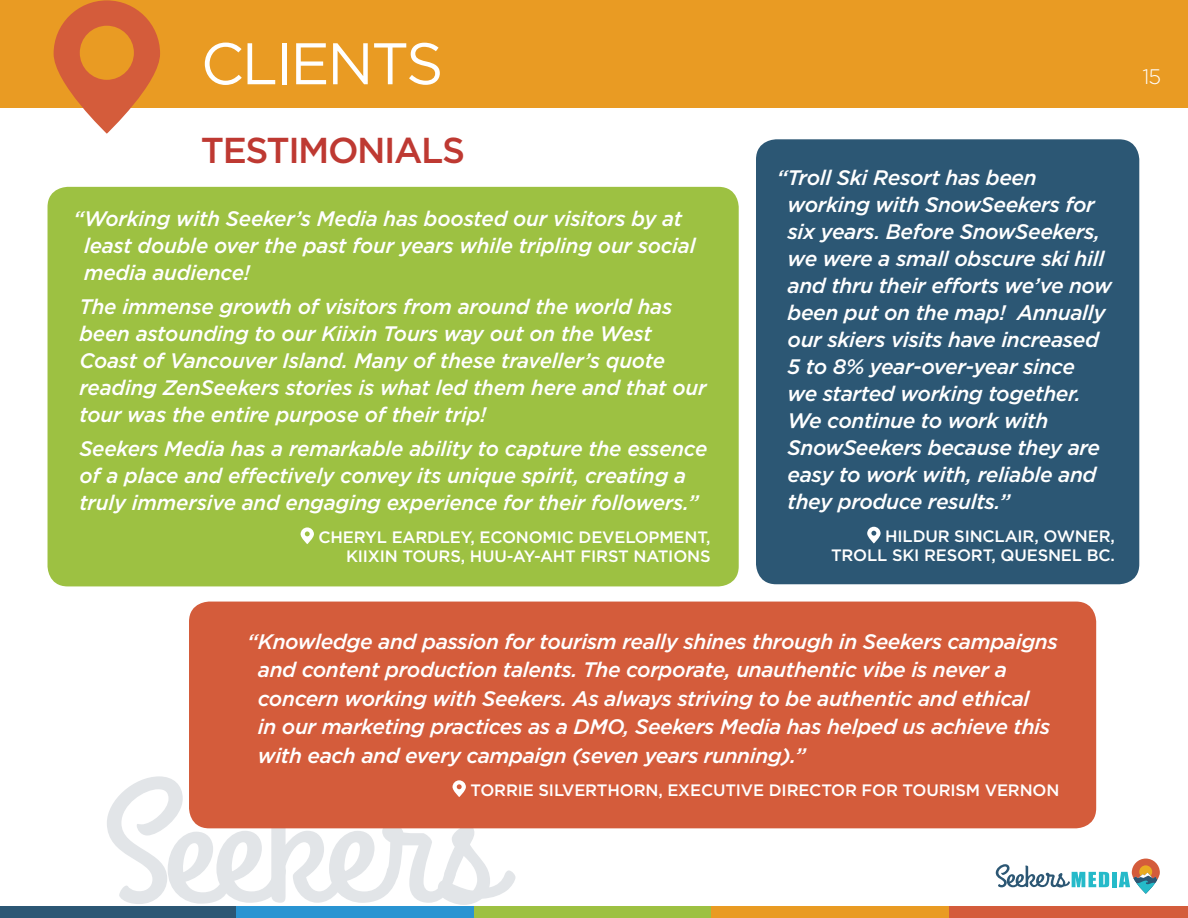
<style>
.page{position:relative;width:1188px;height:918px;background:#fff}
.page>*{position:absolute;margin:0;border:0;box-sizing:border-box;transform-origin:0 0}
.t1{font:58.65px "Gotham HTF";letter-spacing:-.04em;color:#fff}
.t2{font:500 36px "Gotham HTF";letter-spacing:-.04em;color:#be3932}
.t3{font:italic 500 21px/27px "Gotham HTF";letter-spacing:-.02em;color:#fff}
.t4{font:300 21px "Gotham HTF";color:#fff}
.t5{font:500 16.5px/19.5px "Gotham HTF";letter-spacing:-.01em;color:#fff}
</style>
<div class="page">
<div style="left:0;top:0;width:1188px;height:108px;background:#e99b23"></div>
<div style="left:0;top:906px;width:237px;height:12px;background:#2c5774"></div>
<div style="left:237px;top:906px;width:237px;height:12px;background:#2994d2"></div>
<div style="left:474px;top:906px;width:238px;height:12px;background:#9dc142"></div>
<div style="left:712px;top:906px;width:237px;height:12px;background:#e99b23"></div>
<div style="left:949px;top:906px;width:239px;height:12px;background:#d45c3b"></div>
<svg style="left:996px;top:864px;width:113px;height:24px"></svg>
<div style="left:1112px;top:872px;width:5px;height:15px;background:#25bac9"></div>
<svg style="left:1119px;top:859px;width:41px;height:35px"></svg>
<div style="left:189px;top:602px;width:907px;height:226px;background:#d45c3b;border-radius:20px"></div>
<div style="left:48px;top:187px;width:691px;height:399px;background:#9dc142;border-radius:20px"></div>
<svg style="left:107px;top:776px;width:409px;height:129px"></svg>
<svg style="left:301px;top:527px;width:13px;height:17px"></svg>
<div style="left:756px;top:139px;width:383px;height:445px;background:#2c5774;border-radius:20px"></div>
<svg style="left:867px;top:527px;width:14px;height:16px"></svg>
<svg style="left:54px;top:0;width:106px;height:134px"></svg>
<h1 class="t1" style="left:201px;top:31px;width:236px">CLIENTS</h1>
<h2 class="t2" style="left:201px;top:130px;width:266px">TESTIMONIALS</h2>
<p class="t3" style="left:84px;top:205px;width:613px;text-indent:-11px">“Working with Seeker’s Media has boosted our visitors by at least double over the past four years while tripling our social media audience!</p>
<p class="t3" style="left:79px;top:293px;width:630px">The immense growth of visitors from around the world has been astounding to our Kiixin Tours way out on the West Coast of Vancouver Island. Many of these traveller’s quote reading ZenSeekers stories is what led them here and that our tour was the entire purpose of their trip!</p>
<p class="t3" style="left:79px;top:435px;width:630px">Seekers Media has a remarkable ability to capture the essence of a place and effectively convey its unique spirit, creating a truly immersive and engaging experience for their followers.”</p>
<p class="t5" style="left:346px;top:527px;width:366px;text-indent:-27px">CHERYL EARDLEY, ECONOMIC DEVELOPMENT,<br>KIIXIN TOU RS, HUU</p>
<p class="t5" style="left:507px;top:546px;width:205px">-AY-AHT FIRST NATIONS</p>
<p class="t3" style="left:788px;top:164px;width:326px;text-indent:-11px">“Troll Ski Resort has been working with SnowSeekers for six years. Before SnowSeekers, we were a small obscure ski hill and thru their efforts we’ve now been put on the map! Annually our skiers visits have increased<br>5 to 8% year-over-year since<br>we started working together.<br>We continue to work with<br>SnowSeekers because they are easy to work with, reliable and they produce results.”</p>
<p class="t5" style="left:831px;top:526px;width:285px;text-align:right">H ILDUR SINCLAIR, OWNER,<br>TROLL SKI RESORT, QU ESNEL BC.</p>
<p class="t3" style="left:258px;top:627px;width:802px;line-height:28.5px;text-indent:-11px">“Knowledge and passion for tourism really shines through in Seekers campaigns and content production talents. The corporate, unauthentic vibe is never a concern working with Seekers. As always striving to be authentic and ethical<br>in our marketing practices as a DMO, Seekers Media has helped us achieve this with each and every campaign (seven years running).”</p>
<p class="t5" style="left:471px;top:780px;width:590px">TORRIE SILVERTHORN, EXECUTIVE DIRECTOR FOR TOU RISM VERNON</p>
<p class="t4" style="left:1142px;top:66px;width:20px">15</p>
</div>
